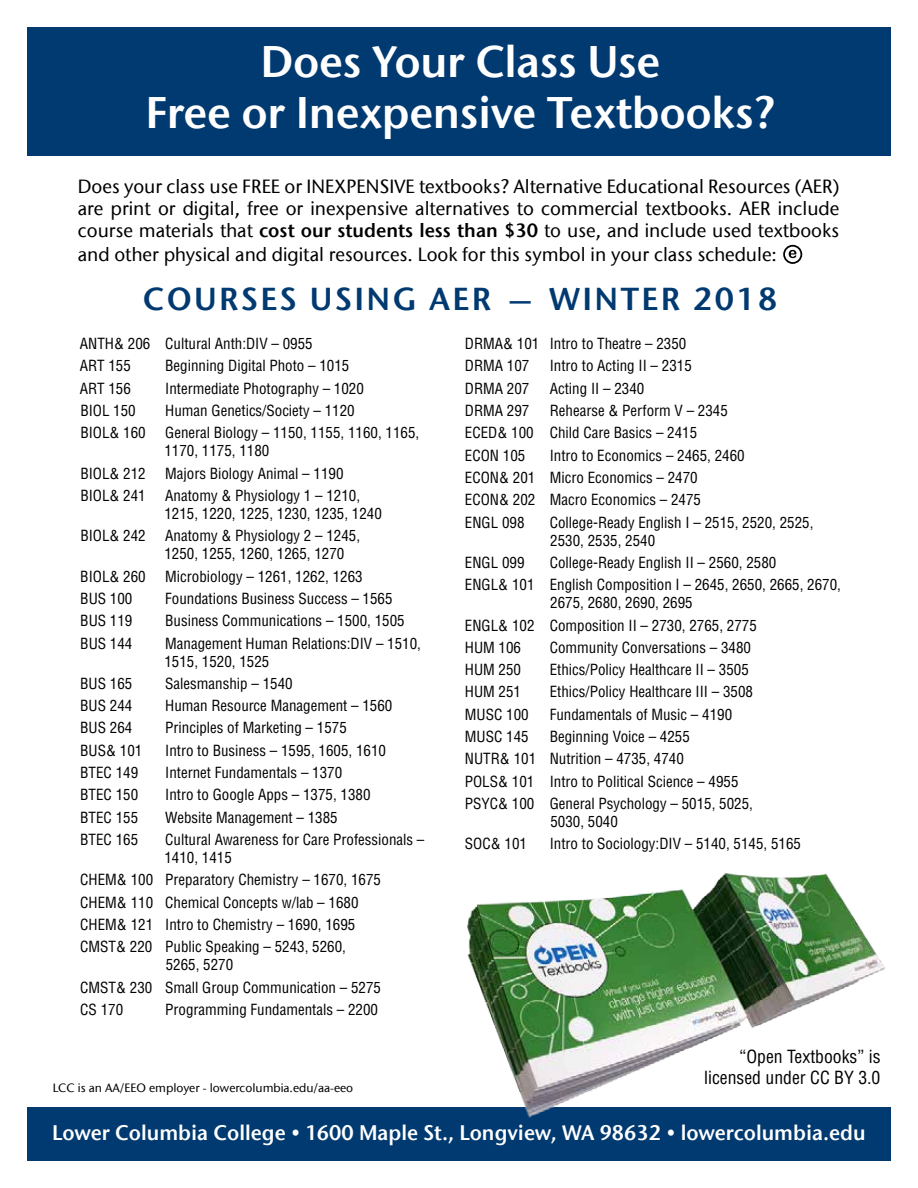
<style>
.page{position:relative;width:918px;height:1188px;background:#fff}
.page>*{position:absolute;margin:0;border:0;box-sizing:border-box;transform-origin:0 0}
.t1{font:44.1px/50.7px "ITC Stone Sans Com Semi";letter-spacing:-.01em;color:#fff;text-align:center}
.t2{font:31.65px "ITC Stone Sans Com Semi";letter-spacing:.075em;color:#003a70}
.t3{font:21px "ITC Stone Sans Com Semi";color:#fff;scale:.96 1}
.t4{font:500 19.05px/21.9px "ITC Stone Sans Com";color:#000;text-align:justify}
.t5{font:condensed 17.7px/21.1px "Helvetica";color:#000;text-align:right}
.t6{font:condensed 15px/22.4px "Helvetica";color:#000}
.t7{font:500 12px "ITC Stone Sans Com";color:#000}
.s1{font-family:"ITC Stone Sans Com Semi";font-weight:400}
</style>
<div class="page">
<div style="left:27px;top:27px;width:864px;height:129px;background:#003a70"></div>
<div style="left:27px;top:1107px;width:864px;height:54px;background:#003a70"></div>
<svg style="left:784px;top:246px;width:17px;height:17px"></svg>
<div style="left:783px;top:245px;width:19px;height:19px;border:2px solid #000;border-radius:50%"></div>
<svg style="left:789px;top:250px;width:7px;height:8px"></svg>
<img style="left:467px;top:873px;width:418px;height:245px">
<h1 class="t1" style="left:146px;top:36px;width:631px">Does Your Class Use<br>Free or Inexpensive Textbooks?</h1>
<p class="t4" style="left:78px;top:176px;width:763px">Does your class use FREE or INEXPENSIVE textbooks? Alternative Educational Resources (AER) are print or digital, free or inexpensive alternatives to commercial textbooks. AER include course materials that <span class="s1">cost our students less than $30</span> to use, and include used textbooks</p>
<p class="t4" style="left:78px;top:244px;width:701px">and other physical and digital resources. Look for this symbol in your class schedule:</p>
<h2 class="t2" style="left:143px;top:279px;width:636px">COURSES USING AER — WINTER 2018</h2>
<p class="t6" style="left:80px;top:332px;width:234px">ANTH&amp; 206 Cultural Anth:DIV – 0955<br>ART 155</p>
<p class="t6" style="left:465px;top:332px;width:223px">DRMA&amp; 101 Intro to Theatre – 2350<br>DRMA 107</p>
<p class="t6" style="left:165px;top:355px;width:186px">Beginning Digital Photo – 1015</p>
<p class="t6" style="left:550px;top:355px;width:144px">Intro to Acting II – 2315</p>
<p class="t6" style="left:80px;top:377px;width:52px">ART 156</p>
<p class="t6" style="left:165px;top:377px;width:200px">Intermediate Photography – 1020</p>
<p class="t6" style="left:80px;top:399px;width:57px">BIOL 150</p>
<p class="t6" style="left:165px;top:399px;width:191px">Human Genetics/Society – 1120</p>
<p class="t6" style="left:80px;top:422px;width:67px">BIOL&amp; 160</p>
<p class="t6" style="left:164px;top:424px;width:256px;line-height:18px">General Biology – 1150, 1155, 1160, 1165,<br>1170, 1175, 1180</p>
<p class="t6" style="left:80px;top:462px;width:67px">BIOL&amp; 212</p>
<p class="t6" style="left:165px;top:462px;width:180px">Majors Biology Animal – 1190</p>
<p class="t6" style="left:80px;top:484px;width:67px">BIOL&amp; 241</p>
<p class="t6" style="left:164px;top:486px;width:219px;line-height:18px">Anatomy &amp; Physiology 1 – 1210,<br>1215, 1220, 1225, 1230, 1235, 1240</p>
<p class="t6" style="left:80px;top:525px;width:67px">BIOL&amp; 242</p>
<p class="t6" style="left:164px;top:527px;width:197px;line-height:18px">Anatomy &amp; Physiology 2 – 1245,<br>1250, 1255, 1260, 1265, 1270</p>
<p class="t6" style="left:80px;top:565px;width:67px">BIOL&amp; 260</p>
<p class="t6" style="left:165px;top:565px;width:199px">Microbiology – 1261, 1262, 1263</p>
<p class="t6" style="left:80px;top:587px;width:54px">BUS 100</p>
<p class="t6" style="left:165px;top:587px;width:229px">Foundations Business Success – 1565</p>
<p class="t6" style="left:80px;top:609px;width:54px">BUS 119</p>
<p class="t6" style="left:165px;top:609px;width:241px">Business Communications – 1500, 1505</p>
<p class="t6" style="left:80px;top:632px;width:54px">BUS 144</p>
<p class="t6" style="left:164px;top:634px;width:258px;line-height:18px">Management Human Relations:DIV – 1510,<br>1515, 1520, 1525</p>
<p class="t6" style="left:80px;top:672px;width:54px">BUS 165</p>
<p class="t6" style="left:165px;top:672px;width:129px">Salesmanship – 1540</p>
<p class="t6" style="left:80px;top:694px;width:54px">BUS 244</p>
<p class="t6" style="left:165px;top:694px;width:229px">Human Resource Management – 1560</p>
<p class="t6" style="left:80px;top:717px;width:54px">BUS 264</p>
<p class="t6" style="left:165px;top:717px;width:183px">Principles of Marketing – 1575</p>
<p class="t6" style="left:80px;top:739px;width:64px">BUS&amp; 101</p>
<p class="t6" style="left:165px;top:739px;width:222px">Intro to Business – 1595, 1605, 1610</p>
<p class="t6" style="left:80px;top:761px;width:59px">BTEC 149</p>
<p class="t6" style="left:165px;top:761px;width:179px">Internet Fundamentals – 1370</p>
<p class="t6" style="left:80px;top:784px;width:59px">BTEC 150</p>
<p class="t6" style="left:165px;top:784px;width:207px">Intro to Google Apps – 1375, 1380</p>
<p class="t6" style="left:80px;top:806px;width:59px">BTEC 155</p>
<p class="t6" style="left:165px;top:806px;width:174px">Website Management – 1385</p>
<p class="t6" style="left:80px;top:828px;width:59px">BTEC 165</p>
<p class="t6" style="left:164px;top:831px;width:262px;line-height:18px">Cultural Awareness for Care Professionals –<br>1410, 1415</p>
<p class="t6" style="left:80px;top:869px;width:302px">CHEM&amp; 100 Preparatory Chemistry – 1670, 1675<br>CHEM&amp; 110 Chemical Concepts w/lab – 1680<br>CHEM&amp; 121 Intro to Chemistry – 1690, 1695<br>CMST&amp; 220 Public Speaking – 5243, 5260,</p>
<p class="t6" style="left:80px;top:954px;width:302px;text-indent:86px">5265, 5270<br>CMST&amp; 230 Small Group Communication – 5275<br>CS 170</p>
<p class="t6" style="left:165px;top:998px;width:214px">Programming Fundamentals – 2200</p>
<p class="t7" style="left:53px;top:1081px;width:302px">LCC is an AA/EEO employer - lowercolumbia.edu/aa-eeo</p>
<p class="t6" style="left:465px;top:377px;width:66px">DRMA 207</p>
<p class="t6" style="left:550px;top:377px;width:96px">Acting II – 2340</p>
<p class="t6" style="left:465px;top:399px;width:66px">DRMA 297</p>
<p class="t6" style="left:465px;top:399px;width:264px;text-indent:85px">Rehearse &amp; Perform V – 2345<br>ECED&amp; 100 Child Care Basics – 2415<br>ECON 105</p>
<p class="t6" style="left:465px;top:444px;width:281px;text-indent:85px">Intro to Economics – 2465, 2460<br>ECON&amp; 201 Micro Economics – 2470<br>ECON&amp; 202 Macro Economics – 2475<br>ENGL 098</p>
<p class="t6" style="left:550px;top:513px;width:265px;line-height:18px">College-Ready English I – 2515, 2520, 2525,<br>2530, 2535, 2540</p>
<p class="t6" style="left:465px;top:551px;width:61px">ENGL 099</p>
<p class="t6" style="left:465px;top:551px;width:378px;text-indent:85px">College-Ready English II – 2560, 2580<br>ENGL&amp; 101 English Composition I – 2645, 2650, 2665, 2670,</p>
<p class="t6" style="left:465px;top:591px;width:293px;text-indent:85px">2675, 2680, 2690, 2695<br>ENGL&amp; 102 Composition II – 2730, 2765, 2775<br>HUM 106</p>
<p class="t6" style="left:550px;top:636px;width:203px">Community Conversations – 3480</p>
<p class="t6" style="left:465px;top:658px;width:58px">HUM 250</p>
<p class="t6" style="left:550px;top:658px;width:201px">Ethics/Policy Healthcare II – 3505</p>
<p class="t6" style="left:465px;top:681px;width:58px">HUM 251</p>
<p class="t6" style="left:550px;top:681px;width:205px">Ethics/Policy Healthcare III – 3508</p>
<p class="t6" style="left:465px;top:703px;width:65px">MUSC 100</p>
<p class="t6" style="left:550px;top:703px;width:184px">Fundamentals of Music – 4190</p>
<p class="t6" style="left:465px;top:725px;width:65px">MUSC 145</p>
<p class="t6" style="left:465px;top:725px;width:290px;text-indent:85px">Beginning Voice – 4255<br>NUTR&amp; 101 Nutrition – 4735, 4740<br>POLS&amp; 101 Intro to Political Science – 4955<br>PSYC&amp; 100 General Psychology – 5015, 5025,</p>
<p class="t6" style="left:550px;top:810px;width:69px">5030, 5040</p>
<p class="t6" style="left:465px;top:833px;width:64px">SOC&amp; 101</p>
<p class="t6" style="left:550px;top:833px;width:253px">Intro to Sociology:DIV – 5140, 5145, 5165</p>
<p class="t5" style="left:704px;top:1046px;width:178px">“Open Textbooks” is licensed under CC BY 3.0</p>
<h3 class="t3" style="left:52px;top:1120px;width:849px">Lower Columbia College • 1600 Maple St., Longview, WA 98632 • lowercolumbia.edu</h3>
</div>
